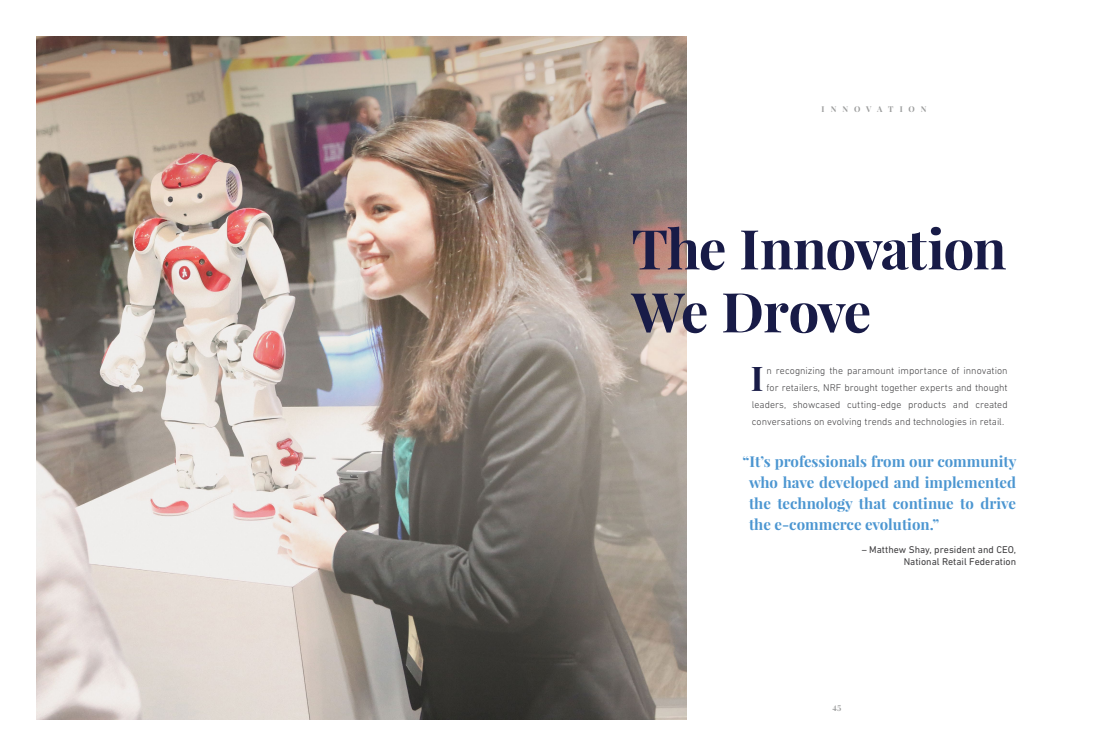
<style>
.page{position:relative;width:1116px;height:756px;background:#fff}
.page>*{position:absolute;margin:0;border:0;box-sizing:border-box;transform-origin:0 0}
.t1{font:700 55px/63px "Playfair Display";letter-spacing:-.025em;color:#181b47}
.t2{font:700 34px "Playfair Display";color:#181b47}
.t3{font:700 15px/21px "Playfair Display";color:#4c96d1;text-align:justify}
.t4{font:300 10px "DIN Next LT Pro";color:#414042}
.t5{font:10px/12px "DIN Next LT Pro";color:#414042;text-align:right}
.t6{font:700 8px "Playfair Display";letter-spacing:.735em;color:#9b9c9c}
</style>
<div class="page">
<img style="left:36px;top:36px;width:650px;height:684px">
<p class="t6" style="left:822px;top:104px;width:107px">INNOVATION</p>
<h1 class="t1" style="left:631px;top:217px;width:377px">The Innovation<br>We Drove</h1>
<h2 class="t2" style="left:751px;top:357px;width:14px">I</h2>
<p class="t4" style="left:766px;top:365px;width:243px">n recognizing the paramount importance of innovation</p>
<p class="t4" style="left:766px;top:382px;width:243px">for retailers, NRF brought together experts and thought</p>
<p class="t4" style="left:752px;top:399px;width:257px">leaders, showcased cutting-edge products and created</p>
<p class="t4" style="left:752px;top:416px;width:254px">conversations on evolving trends and technologies in retail.</p>
<h3 class="t3" style="left:749px;top:451px;width:269px;text-indent:-6px">“It’s professionals from our community who have developed and implemented the technology that continue to drive the e-commerce evolution.”</h3>
<p class="t5" style="left:862px;top:543px;width:156px">– Matthew Shay, president and CEO,<br>National Retail Federation</p>
<p class="t6" style="left:833px;top:703px;width:10px">45</p>
</div>
